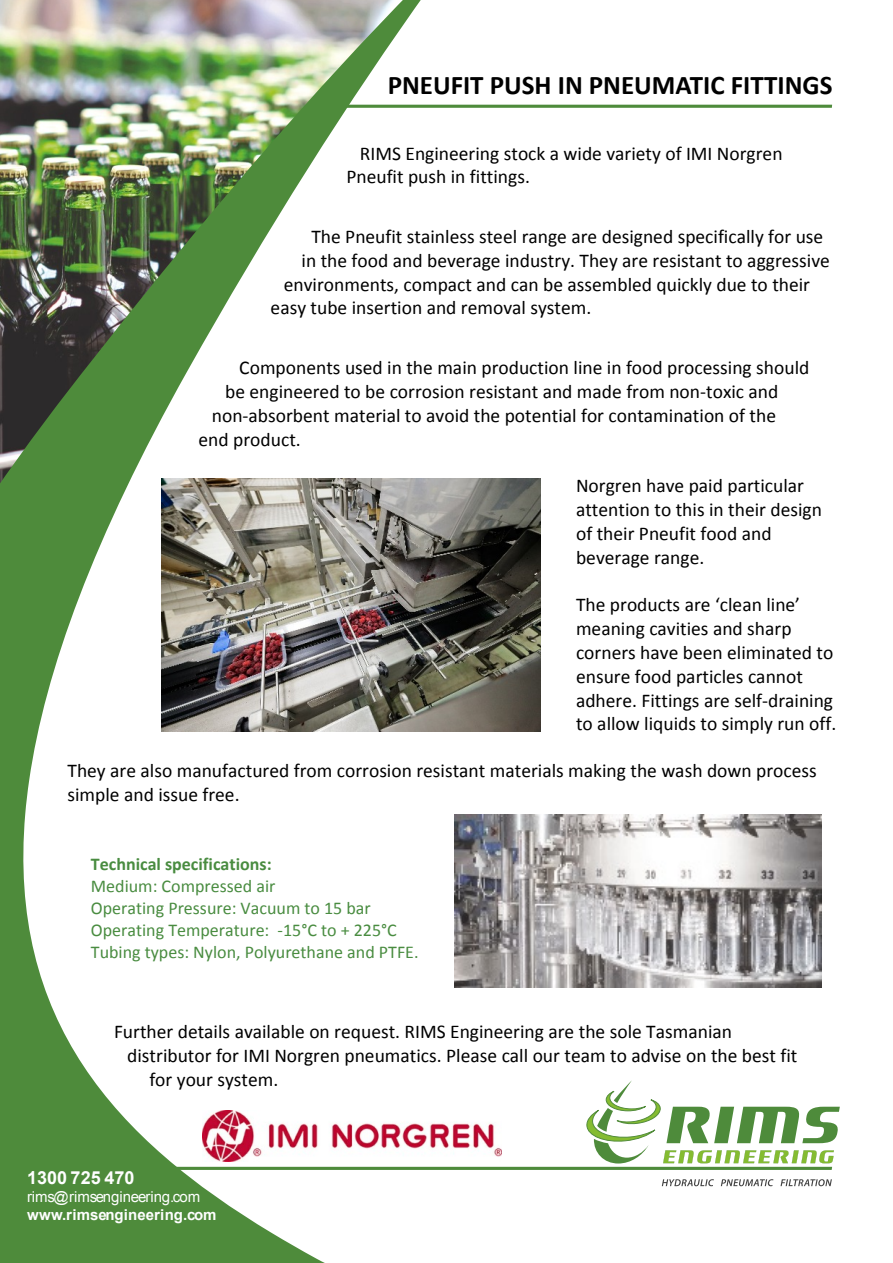
<style>
.page{position:relative;width:893px;height:1263px;background:#fff}
.page>*{position:absolute;margin:0;border:0;box-sizing:border-box;transform-origin:0 0}
.t1{font:700 27px "Calibri";color:#000}
.t2{font:19.5px/23.9px "Calibri";color:#000}
.t3{font:18px/22px "Calibri";color:#498c40}
.t4{font:700 18px "Calibri";color:#498c40}
.t5{font:700 18px "Arial";color:#fefefe}
.t6{font:15px "Arial";letter-spacing:-.01em;color:#fefefe}
.t7{font:700 15px "Arial";color:#fefefe}
</style>
<div class="page">
<img style="left:0;top:0;width:430px;height:1263px">
<svg style="left:10px;top:1080px;width:830px;height:90px"></svg>
<svg style="left:662px;top:1179px;width:52px;height:7px"></svg>
<svg style="left:721px;top:1179px;width:52px;height:7px"></svg>
<svg style="left:780px;top:1179px;width:52px;height:7px"></svg>
<img style="left:454px;top:814px;width:367px;height:173px">
<img style="left:203px;top:1110px;width:299px;height:51px">
<img style="left:162px;top:479px;width:378px;height:252px">
<hr style="left:331px;top:105px;width:501px;height:3px;background:#4e8b3b">
<h1 class="t1" style="left:388px;top:73px;width:446px">PNEUFIT PUSH IN PNEUMATIC FITTINGS</h1>
<p class="t2" style="left:346px;top:143px;width:438px;text-indent:14px">RIMS Engineering stock a wide variety of IMI Norgren<br>Pneufit push in fittings.</p>
<p class="t2" style="left:311px;top:226px;width:513px">The Pneufit stainless steel range are designed specifically for use</p>
<p class="t2" style="left:302px;top:250px;width:530px">in the food and beverage industry. They are resistant to aggressive</p>
<p class="t2" style="left:284px;top:274px;width:528px">environments, compact and can be assembled quickly due to their</p>
<p class="t2" style="left:271px;top:297px;width:322px">easy tube insertion and removal system.</p>
<p class="t2" style="left:239px;top:357px;width:572px">Components used in the main production line in food processing should</p>
<p class="t2" style="left:225px;top:381px;width:555px">be engineered to be corrosion resistant and made from non-toxic and</p>
<p class="t2" style="left:212px;top:405px;width:566px">non-absorbent material to avoid the potential for contamination of the</p>
<p class="t2" style="left:199px;top:429px;width:104px">end product.</p>
<p class="t2" style="left:576px;top:475px;width:247px">Norgren have paid particular attention to this in their design of their Pneufit food and beverage range.</p>
<p class="t2" style="left:576px;top:594px;width:262px">The products are ‘clean line’ meaning cavities and sharp corners have been eliminated to ensure food particles cannot adhere. Fittings are self-draining to allow liquids to simply run off.</p>
<p class="t2" style="left:68px;top:760px;width:751px">They are also manufactured from corrosion resistant materials making the wash down process simple and issue free.</p>
<p class="t4" style="left:91px;top:857px;width:182px">Technical specifications:</p>
<p class="t3" style="left:91px;top:877px;width:329px">Medium: Compressed air<br>Operating Pressure: Vacuum to 15 bar Operating Temperature: -15°C to + 225°C Tubing types: Nylon, Polyurethane and PTFE.</p>
<p class="t2" style="left:114px;top:1021px;width:620px">Further details available on request. RIMS Engineering are the sole Tasmanian</p>
<p class="t2" style="left:127px;top:1045px;width:672px">distributor for IMI Norgren pneumatics. Please call our team to advise on the best fit</p>
<p class="t2" style="left:149px;top:1069px;width:130px">for your system.</p>
<p class="t5" style="left:27px;top:1170px;width:109px">1300 725 470</p>
<p class="t6" style="left:27px;top:1190px;width:175px">rims@rimsengineering.com</p>
<p class="t7" style="left:27px;top:1208px;width:191px">www.rimsengineering.com</p>
</div>
